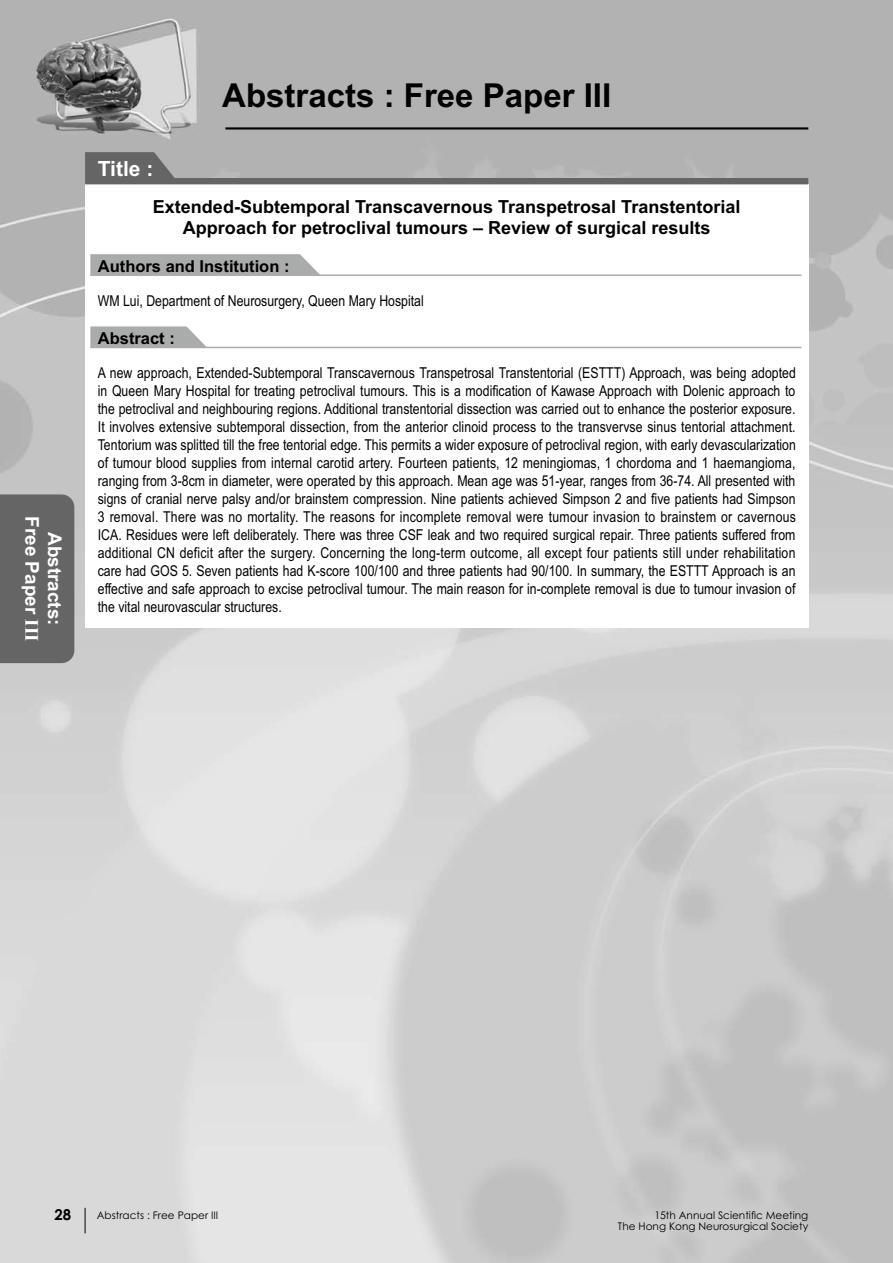
<style>
.page{position:relative;width:893px;height:1263px;background:#fff}
.page>*{position:absolute;margin:0;border:0;box-sizing:border-box;transform-origin:0 0}
.t1{font:700 33px "Arial";color:#000}
.t2{font:700 21px "Arial";color:#fff}
.t3{font:700 18.9px/22.6px "Arial";color:#fff;text-align:center}
.t4{font:700 18px/21px "Arial";color:#000;text-align:center}
.t5{font:700 16.5px "Arial";color:#000}
.t6{font:15px/18px "Arial Narrow";color:#000;text-align:justify}
.t7{font:700 15px "Century Gothic";color:#000}
.t8{font:10.5px/11.2px "Century Gothic";color:#000;text-align:right}
.s1{font-family:"Times New Roman"}
</style>
<div class="page">
<img style="left:0;top:0;width:892px;height:1263px">
<div style="left:0;top:494px;width:74px;height:169px;background:#666565"></div>
<div style="left:85px;top:184px;width:723px;height:444px;background:#fff"></div>
<svg style="left:85px;top:152px;width:723px;height:32px;background:#9d9d9d"></svg>
<svg style="left:90px;top:254px;width:229px;height:20px;background:#aeafaf"></svg>
<hr style="left:90px;top:274px;width:711px;height:2px;background:#aaabab">
<svg style="left:90px;top:326px;width:117px;height:21px;background:#b3b4b4"></svg>
<hr style="left:90px;top:347px;width:711px;height:1px;background:#aaabab">
<hr style="left:225px;top:127px;width:583px;height:3px;background:#000">
<svg style="left:85px;top:1208px;width:1px;height:25px"></svg>
<p class="t3" style="left:64px;top:516px;width:127px;rotate:90deg">Abstracts:<br>Free Paper <span class="s1">III</span></p>
<h2 class="t2" style="left:98px;top:161px;width:57px">Title :</h2>
<h1 class="t1" style="left:222px;top:84px;width:390px">Abstracts : Free Paper III</h1>
<p class="t4" style="left:153px;top:198px;width:589px">Extended-Subtemporal Transcavernous Transpetrosal Transtentorial<br>Approach for petroclival tumours – Review of surgical results</p>
<p class="t5" style="left:98px;top:260px;width:193px">Authors and Institution :</p>
<p class="t6" style="left:98px;top:294px;width:327px">WM Lui, Department of Neurosurgery, Queen Mary Hospital</p>
<p class="t5" style="left:98px;top:332px;width:79px">Abstract :</p>
<p class="t6" style="left:98px;top:366px;width:699px">A new approach, Extended-Subtemporal Transcavernous Transpetrosal Transtentorial (ESTTT) Approach, was being adopted in Queen Mary Hospital for treating petroclival tumours. This is a modification of Kawase Approach with Dolenic approach to the petroclival and neighbouring regions. Additional transtentorial dissection was carried out to enhance the posterior exposure.<br>It involves extensive subtemporal dissection, from the anterior clinoid process to the transvervse sinus tentorial attachment.<br>Tentorium was splitted till the free tentorial edge. This permits a wider exposure of petroclival region, with early devascularization of tumour blood supplies from internal carotid artery. Fourteen patients, 12 meningiomas, 1 chordoma and 1 haemangioma, ranging from 3-8cm in diameter, were operated by this approach. Mean age was 51-year, ranges from 36-74. All presented with signs of cranial nerve palsy and/or brainstem compression. Nine patients achieved Simpson 2 and five patients had Simpson 3 removal. There was no mortality. The reasons for incomplete removal were tumour invasion to brainstem or cavernous ICA. Residues were left deliberately. There was three CSF leak and two required surgical repair. Three patients suffered from additional CN deficit after the surgery. Concerning the long-term outcome, all except four patients still under rehabilitation care had GOS 5. Seven patients had K-score 100/100 and three patients had 90/100. In summary, the ESTTT Approach is an effective and safe approach to excise petroclival tumour. The main reason for in-complete removal is due to tumour invasion of the vital neurovascular structures.</p>
<p class="t7" style="left:54px;top:1206px;width:18px">28</p>
<p class="t8" style="left:618px;top:1210px;width:192px">15th Annual Scientific Meeting<br>The Hong Kong Neurosurgical Society</p>
<p class="t8" style="left:97px;top:1210px;width:123px">Abstracts : Free Paper III</p>
</div>
